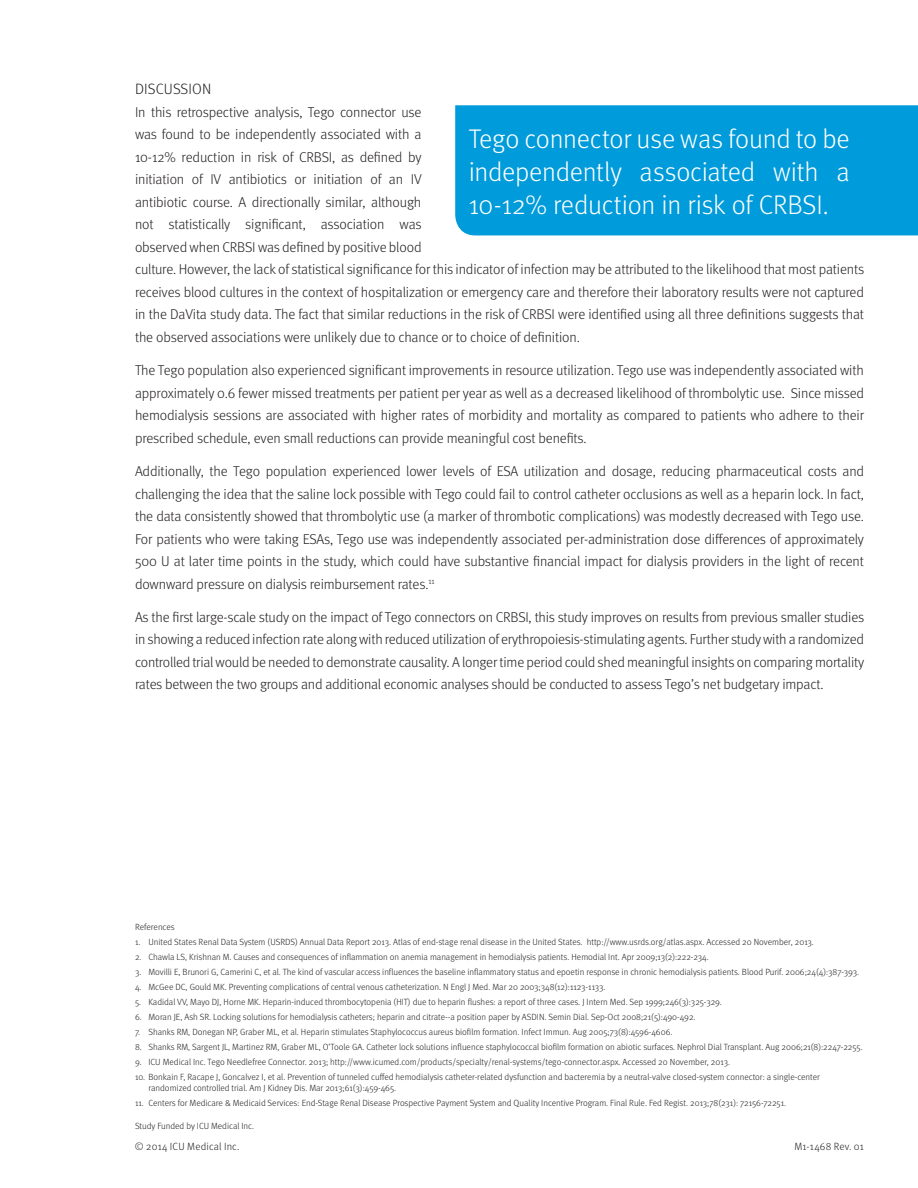
<style>
.page{position:relative;width:918px;height:1188px;background:#fff}
.page>*{position:absolute;margin:0;border:0;box-sizing:border-box;transform-origin:0 0}
.t1{font:300 27px/33px "Meta OT";letter-spacing:-.01em;color:#fff;text-align:justify}
.t2{font:300 15px "Meta OT";color:#231f20}
.t3{font:300 14.25px/22.5px "Meta OT";letter-spacing:-.01em;color:#231f20;text-align:justify}
.t4{font:300 10.5px "Meta OT";letter-spacing:.02em;color:#231f20}
.t5{font:300 9px/10.5px "Meta OT";color:#231f20}
</style>
<div class="page">
<div style="left:455px;top:105px;width:463px;height:130px;background:#009bda"></div>
<p class="t2" style="left:135px;top:81px;width:18px">Discussion</p>
<p class="t3" style="left:135px;top:101px;width:731px;text-align:left">In this retrospective analysis, Tego connector use<br>was found to be independently associated with a<br>10-12% reduction in risk of CRBSI, as defined by<br>initiation of IV antibiotics or initiation of an IV<br>antibiotic course. A directionally similar, although<br>not statistically significant, association was<br>observed when CRBSI was defined by positive blood<br>culture. However, the lack of statistical significance for this indicator of infection may be attributed to the likelihood that most patients receives blood cultures in the context of hospitalization or emergency care and therefore their laboratory results were not captured in the DaVita study data. The fact that similar reductions in the risk of CRBSI were identified using all three definitions suggests that the observed associations were unlikely due to chance or to choice of definition.</p>
<p class="t3" style="left:135px;top:359px;width:731px">The Tego population also experienced significant improvements in resource utilization. Tego use was independently associated with approximately 0.6 fewer missed treatments per patient per year as well as a decreased likelihood of thrombolytic use. Since missed hemodialysis sessions are associated with higher rates of morbidity and mortality as compared to patients who adhere to their prescribed schedule, even small reductions can provide meaningful cost benefits.</p>
<p class="t3" style="left:135px;top:460px;width:731px">Additionally, the Tego population experienced lower levels of ESA utilization and dosage, reducing pharmaceutical costs and challenging the idea that the saline lock possible with Tego could fail to control catheter occlusions as well as a heparin lock. In fact, the data consistently showed that thrombolytic use (a marker of thrombotic complications) was modestly decreased with Tego use.<br>For patients who were taking ESAs, Tego use was independently associated per-administration dose differences of approximately 500 U at later time points in the study, which could have substantive financial impact for dialysis providers in the light of recent downward pressure on dialysis reimbursement rates.<sup>11</sup></p>
<p class="t3" style="left:135px;top:606px;width:731px">As the first large-scale study on the impact of Tego connectors on CRBSI, this study improves on results from previous smaller studies in showing a reduced infection rate along with reduced utilization of erythropoiesis-stimulating agents. Further study with a randomized controlled trial would be needed to demonstrate causality. A longer time period could shed meaningful insights on comparing mortality rates between the two groups and additional economic analyses should be conducted to assess Tego’s net budgetary impact.</p>
<h1 class="t1" style="left:469px;top:122px;width:382px">Tego connector use was found to be independently associated with a 10-12% reduction in risk of CRBSI.</h1>
<p class="t5" style="left:135px;top:922px;width:41px">References</p>
<p class="t5" style="left:135px;top:937px;width:680px">1. United States Renal Data System (USRDS) Annual Data Report 2013. Atlas of end-stage renal disease in the United States. http://www.usrds.org/atlas.aspx. Accessed 20 November, 2013.</p>
<p class="t5" style="left:135px;top:952px;width:575px">2. Chawla LS, Krishnan M. Causes and consequences of inflammation on anemia management in hemodialysis patients. Hemodial Int. Apr 2009;13(2):222-234.</p>
<p class="t5" style="left:135px;top:967px;width:726px">3. Movilli E, Brunori G, Camerini C, et al. The kind of vascular access influences the baseline inflammatory status and epoetin response in chronic hemodialysis patients. Blood Purif. 2006;24(4):387-393.</p>
<p class="t5" style="left:135px;top:982px;width:472px">4. McGee DC, Gould MK. Preventing complications of central venous catheterization. N Engl J Med. Mar 20 2003;348(12):1123-1133.</p>
<p class="t5" style="left:135px;top:997px;width:588px">5. Kadidal VV, Mayo DJ, Horne MK. Heparin-induced thrombocytopenia (HIT) due to heparin flushes: a report of three cases. J Intern Med. Sep 1999;246(3):325-329.</p>
<p class="t5" style="left:135px;top:1012px;width:562px">6. Moran JE, Ash SR. Locking solutions for hemodialysis catheters; heparin and citrate--a position paper by ASDIN. Semin Dial. Sep-Oct 2008;21(5):490-492.</p>
<p class="t5" style="left:135px;top:1027px;width:539px">7. Shanks RM, Donegan NP, Graber ML, et al. Heparin stimulates Staphylococcus aureus biofilm formation. Infect Immun. Aug 2005;73(8):4596-4606.</p>
<p class="t5" style="left:135px;top:1042px;width:729px">8. Shanks RM, Sargent JL, Martinez RM, Graber ML, O’Toole GA. Catheter lock solutions influence staphylococcal biofilm formation on abiotic surfaces. Nephrol Dial Transplant. Aug 2006;21(8):2247-2255.</p>
<p class="t5" style="left:135px;top:1057px;width:597px">9. ICU Medical Inc. Tego Needlefree Connector. 2013; http://www.icumed.com/products/specialty/renal-systems/tego-connector.aspx. Accessed 20 November, 2013.</p>
<p class="t5" style="left:148px;top:1072px;width:673px;text-indent:-14px">10. Bonkain F, Racape J, Goncalvez I, et al. Prevention of tunneled cuffed hemodialysis catheter-related dysfunction and bacteremia by a neutral-valve closed-system connector: a single-center randomized controlled trial. Am J Kidney Dis. Mar 2013;61(3):459-465.</p>
<p class="t5" style="left:135px;top:1097px;width:653px">11. Centers for Medicare &amp; Medicaid Services: End-Stage Renal Disease Prospective Payment System and Quality Incentive Program. Final Rule. Fed Regist. 2013;78(231): 72156-72251.</p>
<p class="t5" style="left:135px;top:1120px;width:121px">Study Funded by ICU Medical Inc.</p>
<p class="t4" style="left:135px;top:1140px;width:106px">© 2014 ICU Medical Inc.</p>
<p class="t4" style="left:794px;top:1140px;width:71px">M1-1468 Rev. 01</p>
</div>
